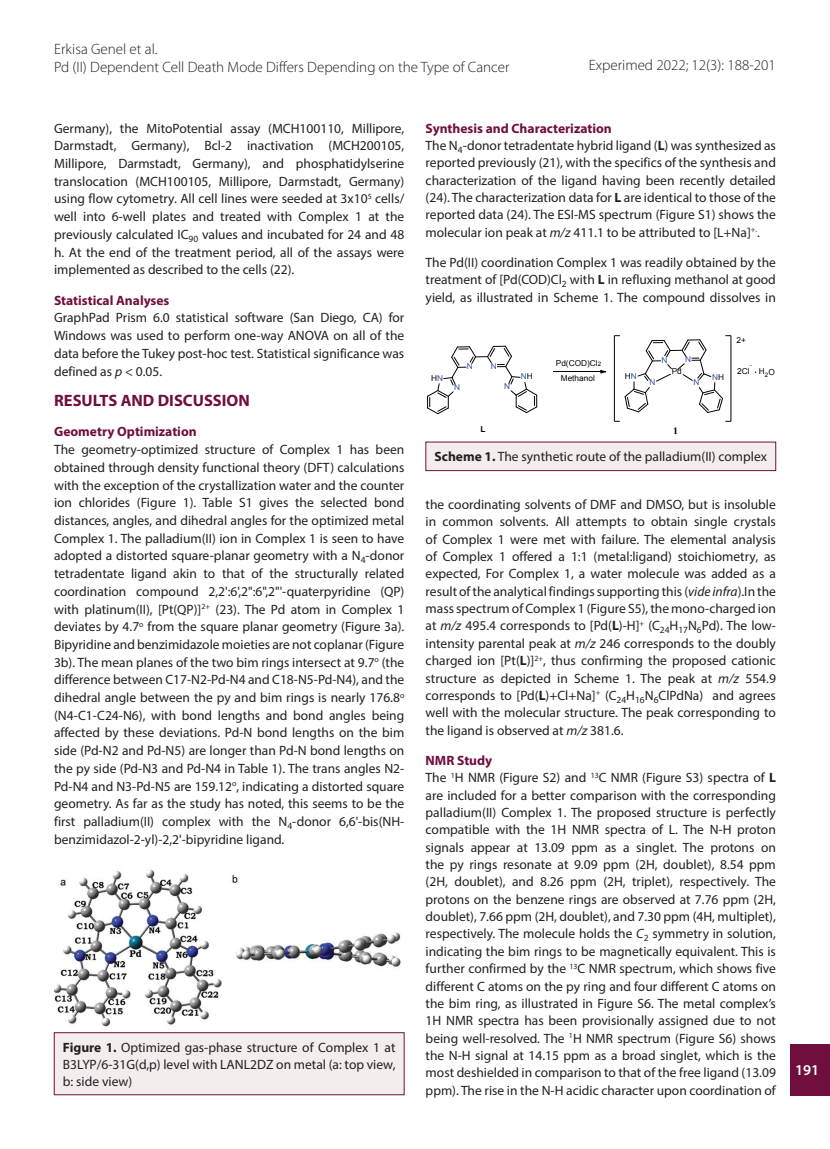
<style>
.page{position:relative;width:830px;height:1149px;background:#fff}
.page>*{position:absolute;margin:0;border:0;box-sizing:border-box;transform-origin:0 0}
.t1{font:700 16.5px "Myriad Pro";color:#700f3d}
.t2{font:300 15px/18px "Myriad Pro";color:#231f20}
.t3{font:600 15px "Myriad Pro";color:#fff}
.t4{font:13.5px/17.4px "Myriad Pro";color:#231f20;text-align:justify}
.t5{font:700 13.5px "Myriad Pro";color:#700f3d}
.t6{font:700 9.75px "Times New Roman";color:#040503}
.t7{font:8.1px/15.5px "Arial";color:#040503;text-align:center}
.t8{font:8.1px "Arial";color:#3853a3}
.t9{font:700 8.1px "Arial";color:#040503}
.t10{font:6.15px "Arial";color:#040503}
.s1{font-style:italic}
.s2{font-weight:700}
.s3{font-weight:700;color:#700f3d}
.s4{color:#3853a3}
.s5{color:#040503}
.s6{font-size:6.15px}
</style>
<div class="page">
<div style="left:790px;top:1043px;width:39px;height:52px;background:#700f3d"></div>
<img style="left:54px;top:869px;width:347px;height:158px">
<div style="left:54px;top:1032px;width:350px;height:62px;background:#f3eded"></div>
<div style="left:54px;top:1032px;width:350px;height:62px;border:1px solid #700f3d"></div>
<svg style="left:427px;top:345px;width:110px;height:69px"></svg>
<hr style="left:553px;top:371px;width:48px;height:1px;background:#040503">
<svg style="left:600px;top:370px;width:5px;height:3px"></svg>
<hr style="left:730px;top:335px;width:1px;height:86px;background:#040503">
<hr style="left:613px;top:335px;width:1px;height:86px;background:#040503">
<svg style="left:614px;top:335px;width:116px;height:78px"></svg>
<div style="left:425px;top:442px;width:350px;height:28px;background:#f3eded"></div>
<p class="t2" style="left:54px;top:40px;width:457px">Erkisa Genel et al.<br>Pd (II) Dependent Cell Death Mode Differs Depending on the Type of Cancer</p>
<p class="t2" style="left:588px;top:55px;width:189px">Experimed 2022; 12(3): 188-201</p>
<p class="t4" style="left:54px;top:119px;width:351px">Germany), the MitoPotential assay (MCH100110, Millipore, Darmstadt, Germany), Bcl-2 inactivation (MCH200105, Millipore, Darmstadt, Germany), and phosphatidylserine translocation (MCH100105, Millipore, Darmstadt, Germany) using flow cytometry. All cell lines were seeded at 3x10<sup>5</sup> cells/ well into 6-well plates and treated with Complex 1 at the previously calculated IC<sub>90</sub> values and incubated for 24 and 48 h. At the end of the treatment period, all of the assays were implemented as described to the cells (22).</p>
<p class="t5" style="left:54px;top:291px;width:117px">Statistical Analyses</p>
<p class="t4" style="left:54px;top:309px;width:351px">GraphPad Prism 6.0 statistical software (San Diego, CA) for Windows was used to perform one-way ANOVA on all of the data before the Tukey post-hoc test. Statistical significance was defined as <span class="s1">p</span> &lt; 0.05.</p>
<p class="t1" style="left:54px;top:389px;width:197px">RESULTS AND DISCUSSION</p>
<p class="t5" style="left:54px;top:423px;width:144px">Geometry Optimization</p>
<p class="t4" style="left:54px;top:440px;width:351px">The geometry-optimized structure of Complex 1 has been obtained through density functional theory (DFT) calculations with the exception of the crystallization water and the counter ion chlorides (Figure 1). Table S1 gives the selected bond distances, angles, and dihedral angles for the optimized metal Complex 1. The palladium(II) ion in Complex 1 is seen to have adopted a distorted square-planar geometry with a N<sub>4</sub>-donor tetradentate ligand akin to that of the structurally related coordination compound 2,2':6',2":6",2"'-quaterpyridine (QP) with platinum(II), [Pt(QP)]<sup>2+</sup> (23). The Pd atom in Complex 1 deviates by 4.7<sup>o</sup> from the square planar geometry (Figure 3a).<br>Bipyridine and benzimidazole moieties are not coplanar (Figure 3b). The mean planes of the two bim rings intersect at 9.7<sup>o</sup> (the difference between C17-N2-Pd-N4 and C18-N5-Pd-N4), and the dihedral angle between the py and bim rings is nearly 176.8<sup>o </sup>(N4-C1-C24-N6), with bond lengths and bond angles being affected by these deviations. Pd-N bond lengths on the bim side (Pd-N2 and Pd-N5) are longer than Pd-N bond lengths on the py side (Pd-N3 and Pd-N4 in Table 1). The trans angles N2- Pd-N4 and N3-Pd-N5 are 159.12<sup>o</sup>, indicating a distorted square geometry. As far as the study has noted, this seems to be the first palladium(II) complex with the N<sub>4</sub>-donor 6,6'-bis(NH&shy;benzimidazol-2-yl)-2,2'-bipyridine ligand.</p>
<p class="t4" style="left:63px;top:1037px;width:334px"><span class="s2">Figure 1.</span> Optimized gas-phase structure of Complex 1 at B3LYP/6-31G(d,p) level with LANL2DZ on metal (a: top view, b: side view)</p>
<p class="t4" style="left:425px;top:119px;width:351px;text-align:left"><span class="s3">Synthesis and Characterization<br></span>The N<sub>4</sub>-donor tetradentate hybrid ligand (<span class="s2">L</span>) was synthesized as reported previously (21), with the specifics of the synthesis and characterization of the ligand having been recently detailed (24). The characterization data for <span class="s2">L</span> are identical to those of the reported data (24). The ESI-MS spectrum (Figure S1) shows the molecular ion peak at <span class="s1">m/z</span> 411.1 to be attributed to [L+Na]<sup>+.</sup>.</p>
<p class="t4" style="left:425px;top:253px;width:351px">The Pd(II) coordination Complex 1 was readily obtained by the treatment of [Pd(COD)Cl<sub>2</sub> with <span class="s2">L</span> in refluxing methanol at good yield, as illustrated in Scheme 1. The compound dissolves in</p>
<p class="t7" style="left:431px;top:370px;width:13px">H<span class="s4">N</span></p>
<p class="t8" style="left:466px;top:360px;width:7px">N</p>
<p class="t8" style="left:490px;top:360px;width:7px">N</p>
<p class="t8" style="left:454px;top:382px;width:7px">N</p>
<p class="t8" style="left:504px;top:381px;width:7px">N</p>
<p class="t8" style="left:520px;top:371px;width:13px">N<span class="s5">H</span></p>
<p class="t7" style="left:555px;top:355px;width:47px">Pd(COD)Cl<span class="s6">2<br></span>Methanol</p>
<p class="t7" style="left:624px;top:368px;width:13px">H<span class="s4">N</span></p>
<p class="t8" style="left:661px;top:354px;width:7px">N</p>
<p class="t8" style="left:685px;top:354px;width:7px">N</p>
<p class="t7" style="left:671px;top:363px;width:12px">Pd</p>
<p class="t8" style="left:649px;top:376px;width:7px">N</p>
<p class="t8" style="left:693px;top:376px;width:7px">N</p>
<p class="t8" style="left:711px;top:371px;width:13px">N<span class="s5">H</span></p>
<p class="t7" style="left:736px;top:332px;width:11px">2+</p>
<p class="t10" style="left:749px;top:361px;width:4px">-</p>
<p class="t7" style="left:736px;top:363px;width:39px">2Cl H<sub>2</sub>O</p>
<p class="t9" style="left:480px;top:423px;width:7px">L</p>
<p class="t4" style="left:434px;top:447px;width:334px"><span class="s2">Scheme 1.</span> The synthetic route of the palladium(II) complex</p>
<p class="t6" style="left:672px;top:423px;width:6px">1</p>
<p class="t4" style="left:425px;top:495px;width:351px">the coordinating solvents of DMF and DMSO, but is insoluble in common solvents. All attempts to obtain single crystals of Complex 1 were met with failure. The elemental analysis of Complex 1 offered a 1:1 (metal:ligand) stoichiometry, as expected, For Complex 1, a water molecule was added as a result of the analytical findings supporting this (<span class="s1">vide infra</span>).In the mass spectrum of Complex 1 (Figure S5), the mono-charged ion at <span class="s1">m/z</span> 495.4 corresponds to [Pd(<span class="s2">L</span>)-H]<sup>+</sup> (C<sub>24</sub>H<sub>17</sub>N<sub>6</sub>Pd). The low&shy;intensity parental peak at <span class="s1">m/z</span> 246 corresponds to the doubly charged ion [Pt(<span class="s2">L</span>)]<sup>2+</sup>, thus confirming the proposed cationic structure as depicted in Scheme 1. The peak at <span class="s1">m/z</span> 554.9 corresponds to [Pd(<span class="s2">L</span>)+Cl+Na]<sup>+</sup> (C<sub>24</sub>H<sub>16</sub>N<sub>6</sub>ClPdNa) and agrees well with the molecular structure. The peak corresponding to the ligand is observed at <span class="s1">m/z</span> 381.6.</p>
<p class="t4" style="left:425px;top:751px;width:351px;text-align:left"><span class="s3">NMR Study<br></span>The <sup>1</sup>H NMR (Figure S2) and <sup>13</sup>C NMR (Figure S3) spectra of <span class="s2">L </span>are included for a better comparison with the corresponding palladium(II) Complex 1. The proposed structure is perfectly compatible with the 1H NMR spectra of L. The N-H proton signals appear at 13.09 ppm as a singlet. The protons on the py rings resonate at 9.09 ppm (2H, doublet), 8.54 ppm (2H, doublet), and 8.26 ppm (2H, triplet), respectively. The protons on the benzene rings are observed at 7.76 ppm (2H, doublet), 7.66 ppm (2H, doublet), and 7.30 ppm (4H, multiplet), respectively. The molecule holds the <span class="s1">C</span><sub>2</sub> symmetry in solution, indicating the bim rings to be magnetically equivalent. This is further confirmed by the <sup>13</sup>C NMR spectrum, which shows five different C atoms on the py ring and four different C atoms on the bim ring, as illustrated in Figure S6. The metal complex’s 1H NMR spectra has been provisionally assigned due to not being well-resolved. The <sup>1</sup>H NMR spectrum (Figure S6) shows the N-H signal at 14.15 ppm as a broad singlet, which is the most deshielded in comparison to that of the free ligand (13.09 ppm). The rise in the N-H acidic character upon coordination of</p>
<p class="t3" style="left:794px;top:1060px;width:26px">191</p>
</div>
